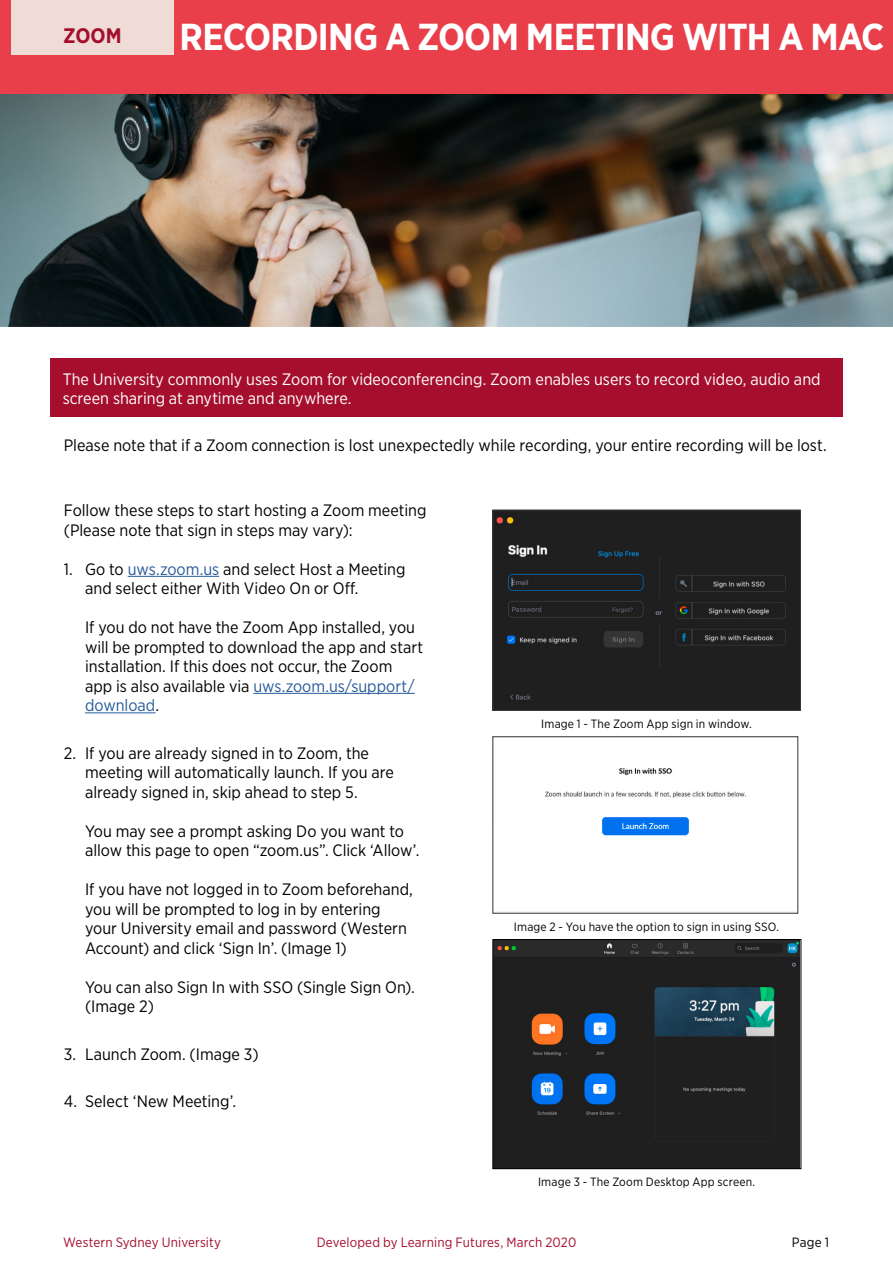
<style>
.page{position:relative;width:893px;height:1263px;background:#fff}
.page>*{position:absolute;margin:0;border:0;box-sizing:border-box;transform-origin:0 0}
.t1{font:700 37.5px "Gotham Narrow";letter-spacing:-.02em;color:#fff}
.t2{font:700 21px "Gotham Narrow";color:#a50f2d}
.t3{font:16.5px/19.5px "Gotham Narrow";color:#000}
.t4{font:16.5px/19.5px "Gotham Narrow";color:#fff}
.t5{font:13.5px "Gotham Narrow";letter-spacing:.01em;color:#a50f2d}
.t6{font:13.5px "Gotham Narrow";color:#000}
.t7{font:12px "Gotham Narrow";letter-spacing:.015em;color:#000}
.s1{color:#275b9b}
</style>
<div class="page">
<img style="left:0;top:94px;width:893px;height:233px">
<div style="left:0;top:0;width:893px;height:94px;background:#e83f4b"></div>
<hr style="left:128px;top:576px;width:91px;height:1px;background:#275b9b">
<hr style="left:253px;top:693px;width:162px;height:1px;background:#275b9b">
<hr style="left:85px;top:712px;width:71px;height:1px;background:#275b9b">
<img style="left:494px;top:512px;width:305px;height:197px">
<div style="left:492px;top:510px;width:309px;height:201px;border:1px solid #423939"></div>
<img style="left:494px;top:768px;width:302px;height:144px">
<div style="left:492px;top:736px;width:306px;height:178px;border:1px solid #423939"></div>
<div style="left:11px;top:0;width:163px;height:54px;background:#efdcd7"></div>
<div style="left:50px;top:359px;width:793px;height:58px;background:#a50f2d"></div>
<img style="left:494px;top:941px;width:305px;height:226px">
<div style="left:492px;top:939px;width:309px;height:230px;border:1px solid #000"></div>
<p class="t2" style="left:63px;top:22px;width:60px">ZOOM</p>
<h1 class="t1" style="left:180px;top:13px;width:706px">RECORDING A ZOOM MEETING WITH A MAC</h1>
<p class="t4" style="left:63px;top:369px;width:759px">The University commonly uses Zoom for videoconferencing. Zoom enables users to record video, audio and screen sharing at anytime and anywhere.</p>
<p class="t3" style="left:64px;top:435px;width:764px">Please note that if a Zoom connection is lost unexpectedly while recording, your entire recording will be lost.</p>
<p class="t3" style="left:64px;top:500px;width:364px">Follow these steps to start hosting a Zoom meeting (Please note that sign in steps may vary):</p>
<p class="t3" style="left:85px;top:559px;width:322px;text-indent:-21px">1. Go to <span class="s1">uws.zoom.us</span> and select Host a Meeting and select either With Video On or Off.</p>
<p class="t3" style="left:85px;top:617px;width:340px">If you do not have the Zoom App installed, you will be prompted to download the app and start installation. If this does not occur, the Zoom app is also available via <span class="s1">uws.zoom.us/support/ download</span>.</p>
<p class="t3" style="left:85px;top:743px;width:310px;text-indent:-21px">2. If you are already signed in to Zoom, the meeting will automatically launch. If you are already signed in, skip ahead to step 5.</p>
<p class="t3" style="left:85px;top:821px;width:336px">You may see a prompt asking Do you want to allow this page to open “zoom.us”. Click ‘Allow’.</p>
<p class="t3" style="left:85px;top:879px;width:329px">If you have not logged in to Zoom beforehand, you will be prompted to log in by entering your University email and password (Western Account) and click ‘Sign In’. (Image 1)</p>
<p class="t3" style="left:85px;top:977px;width:331px">You can also Sign In with SSO (Single Sign On). (Image 2)</p>
<p class="t3" style="left:64px;top:1044px;width:197px">3. Launch Zoom. (Image 3)</p>
<p class="t3" style="left:64px;top:1091px;width:174px">4. Select ‘New Meeting’.</p>
<p class="t7" style="left:541px;top:716px;width:212px">Image 1 - The Zoom App sign in window.</p>
<p class="t7" style="left:514px;top:919px;width:267px">Image 2 - You have the option to sign in using SSO.</p>
<p class="t7" style="left:538px;top:1174px;width:219px">Image 3 - The Zoom Desktop App screen.</p>
<p class="t5" style="left:63px;top:1234px;width:159px">Western Sydney University</p>
<p class="t5" style="left:317px;top:1234px;width:261px">Developed by Learning Futures, March 2020</p>
<p class="t6" style="left:792px;top:1234px;width:39px">Page 1</p>
</div>
